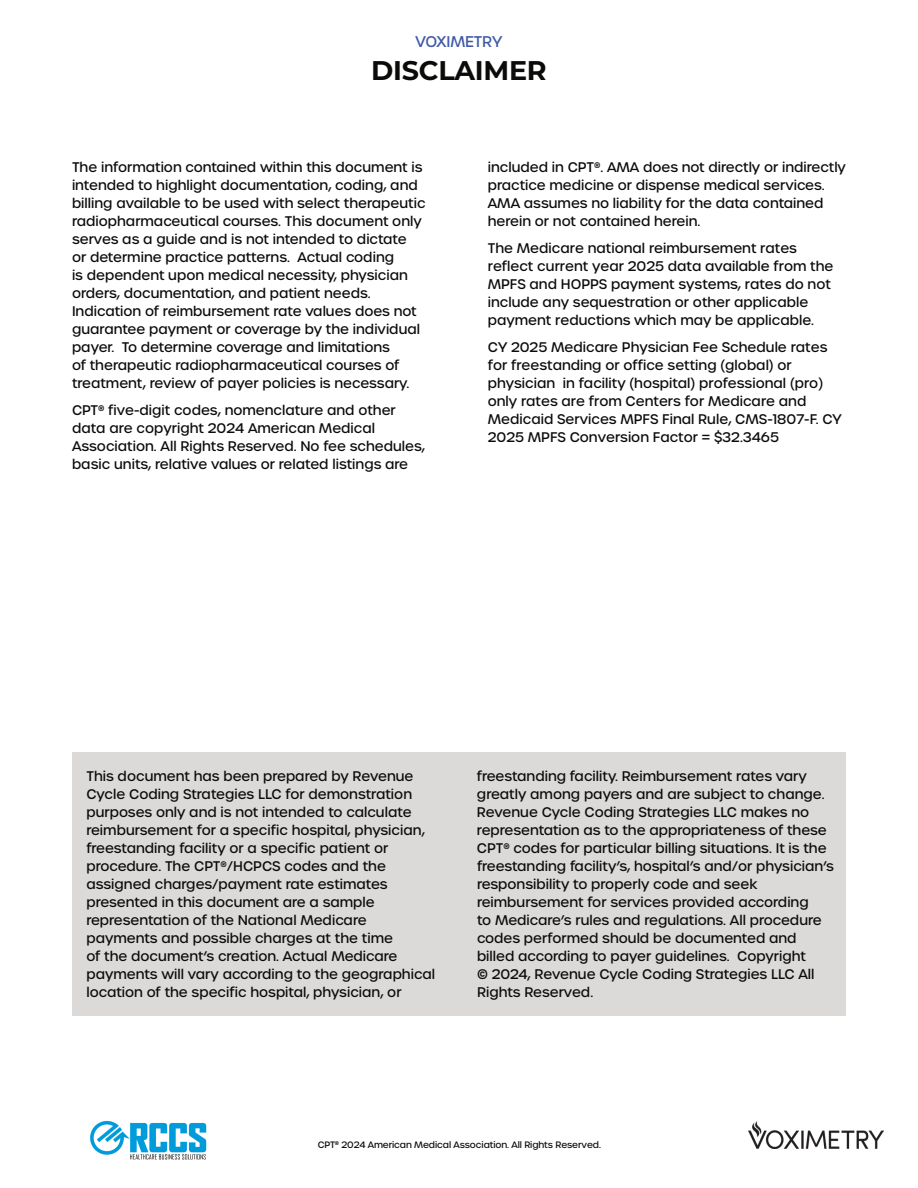
<style>
.page{position:relative;width:918px;height:1188px;background:#fff}
.page>*{position:absolute;margin:0;border:0;box-sizing:border-box;transform-origin:0 0}
.t1{font:700 27px "Montserrat";letter-spacing:-.01em;color:#0b0c0a}
.t2{font:500 15px "Urbane";letter-spacing:-.01em;color:#3f59a7}
.t3{font:500 13.5px/18px "Urbane";color:#0b0c0a}
.t4{font:500 9px "Urbane";letter-spacing:-.01em;color:#0b0c0a}
</style>
<div class="page">
<div style="left:72px;top:752px;width:774px;height:264px;background:#dbdad8"></div>
<img style="left:749px;top:1122px;width:134px;height:26px">
<img style="left:90px;top:1120px;width:117px;height:40px">
<p class="t2" style="left:416px;top:32px;width:88px">VOXIMETRY</p>
<h1 class="t1" style="left:371px;top:51px;width:177px">DISCLAIMER</h1>
<p class="t3" style="left:72px;top:158px;width:355px">The information contained within this document is intended to highlight documentation, coding, and billing available to be used with select therapeutic radiopharmaceutical courses. This document only serves as a guide and is not intended to dictate<br>or determine practice patterns. Actual coding<br>is dependent upon medical necessity, physician orders, documentation, and patient needs.<br>Indication of reimbursement rate values does not guarantee payment or coverage by the individual payer. To determine coverage and limitations<br>of therapeutic radiopharmaceutical courses of treatment, review of payer policies is necessary.</p>
<p class="t3" style="left:72px;top:401px;width:354px">CPT<sup>®</sup> five-digit codes, nomenclature and other data are copyright 2024 American Medical Association. All Rights Reserved. No fee schedules, basic units, relative values or related listings are</p>
<p class="t3" style="left:488px;top:158px;width:360px">included in CPT<sup>®</sup>. AMA does not directly or indirectly practice medicine or dispense medical services.<br>AMA assumes no liability for the data contained herein or not contained herein.</p>
<p class="t3" style="left:488px;top:239px;width:347px">The Medicare national reimbursement rates reflect current year 2025 data available from the MPFS and HOPPS payment systems, rates do not include any sequestration or other applicable payment reductions which may be applicable.</p>
<p class="t3" style="left:488px;top:338px;width:356px">CY 2025 Medicare Physician Fee Schedule rates for freestanding or office setting (global) or physician in facility (hospital) professional (pro) only rates are from Centers for Medicare and Medicaid Services MPFS Final Rule, CMS-1807-F. CY 2025 MPFS Conversion Factor = $32.3465</p>
<p class="t3" style="left:86px;top:768px;width:350px">This document has been prepared by Revenue Cycle Coding Strategies LLC for demonstration purposes only and is not intended to calculate reimbursement for a specific hospital, physician, freestanding facility or a specific patient or procedure. The CPT<sup>®</sup>/HCPCS codes and the assigned charges/payment rate estimates presented in this document are a sample representation of the National Medicare payments and possible charges at the time<br>of the document’s creation. Actual Medicare payments will vary according to the geographical location of the specific hospital, physician, or</p>
<p class="t3" style="left:477px;top:768px;width:359px">freestanding facility. Reimbursement rates vary greatly among payers and are subject to change.<br>Revenue Cycle Coding Strategies LLC makes no representation as to the appropriateness of these CPT<sup>®</sup> codes for particular billing situations. It is the freestanding facility’s, hospital’s and/or physician’s responsibility to properly code and seek reimbursement for services provided according<br>to Medicare’s rules and regulations. All procedure codes performed should be documented and billed according to payer guidelines. Copyright<br>© 2024, Revenue Cycle Coding Strategies LLC All Rights Reserved.</p>
<p class="t4" style="left:318px;top:1139px;width:285px">CPT<sup>®</sup> 2024 American Medical Association. All Rights Reserved.</p>
</div>
